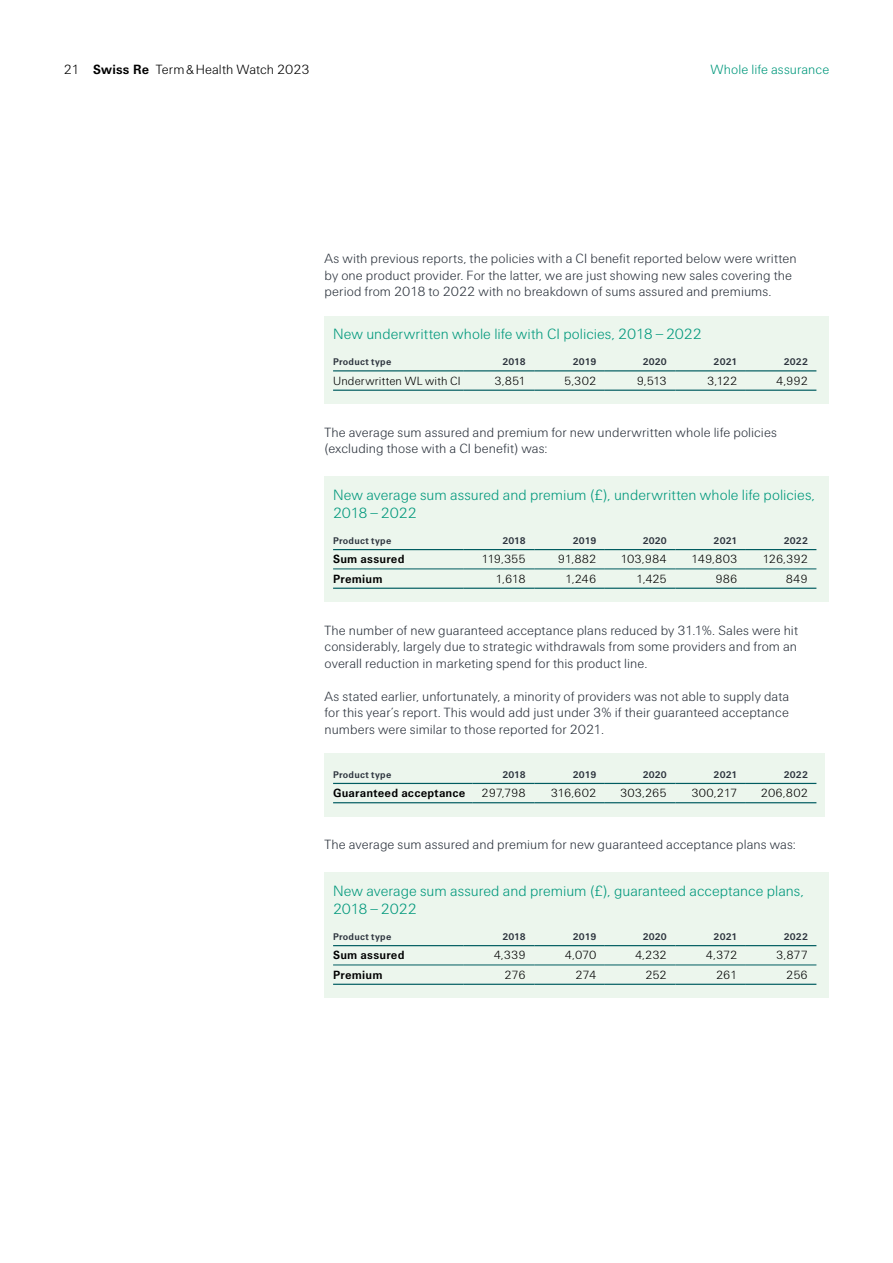
<style>
.page{position:relative;width:893px;height:1263px;background:#fff}
.page>*{position:absolute;margin:0;border:0;box-sizing:border-box;transform-origin:0 0}
.t1{font:300 15px/18px "Swiss Re Sans OT";color:#00987c}
.t2{font:300 13.5px/16.5px "Swiss Re Sans OT";letter-spacing:.005em;color:#2c333d}
.t3{font:300 13.5px "Swiss Re Sans OT";letter-spacing:.005em;color:#000}
.t4{font:300 13.5px "Swiss Re Sans OT";letter-spacing:.005em;color:#00987c}
.t5{font:300 12px "Swiss Re Sans OT";color:#000}
.t6{font:700 12px "Swiss Re Sans OT";letter-spacing:.015em;color:#000}
.t7{font:700 9.75px "Swiss Re Sans OT";letter-spacing:.015em;color:#2c333d}
.s1{font-weight:700}
</style>
<div class="page">
<div style="left:325px;top:316px;width:504px;height:88px;background:#ecf6ed"></div>
<hr style="left:464px;top:370px;width:70px;height:1px;background:#005c60">
<hr style="left:534px;top:370px;width:71px;height:1px;background:#005c60">
<hr style="left:605px;top:370px;width:70px;height:1px;background:#005c60">
<hr style="left:675px;top:370px;width:71px;height:1px;background:#005c60">
<hr style="left:746px;top:370px;width:70px;height:1px;background:#005c60">
<hr style="left:333px;top:370px;width:131px;height:1px;background:#005c60">
<hr style="left:333px;top:390px;width:131px;height:1px;background:#005c60">
<hr style="left:464px;top:390px;width:70px;height:1px;background:#005c60">
<hr style="left:534px;top:390px;width:71px;height:1px;background:#005c60">
<hr style="left:605px;top:390px;width:70px;height:1px;background:#005c60">
<hr style="left:675px;top:390px;width:71px;height:1px;background:#005c60">
<hr style="left:746px;top:390px;width:70px;height:1px;background:#005c60">
<div style="left:325px;top:476px;width:504px;height:126px;background:#ecf6ed"></div>
<hr style="left:333px;top:569px;width:131px;height:1px;background:#005c60">
<hr style="left:464px;top:569px;width:70px;height:1px;background:#005c60">
<hr style="left:534px;top:569px;width:71px;height:1px;background:#005c60">
<hr style="left:605px;top:569px;width:70px;height:1px;background:#005c60">
<hr style="left:675px;top:569px;width:71px;height:1px;background:#005c60">
<hr style="left:746px;top:569px;width:70px;height:1px;background:#005c60">
<hr style="left:464px;top:549px;width:70px;height:1px;background:#005c60">
<hr style="left:534px;top:549px;width:71px;height:1px;background:#005c60">
<hr style="left:605px;top:549px;width:70px;height:1px;background:#005c60">
<hr style="left:675px;top:549px;width:71px;height:1px;background:#005c60">
<hr style="left:746px;top:549px;width:70px;height:1px;background:#005c60">
<hr style="left:333px;top:549px;width:131px;height:1px;background:#005c60">
<hr style="left:333px;top:588px;width:131px;height:1px;background:#005c60">
<hr style="left:464px;top:588px;width:70px;height:1px;background:#005c60">
<hr style="left:534px;top:588px;width:71px;height:1px;background:#005c60">
<hr style="left:605px;top:588px;width:70px;height:1px;background:#005c60">
<hr style="left:675px;top:588px;width:71px;height:1px;background:#005c60">
<hr style="left:746px;top:588px;width:70px;height:1px;background:#005c60">
<div style="left:325px;top:753px;width:500px;height:63px;background:#ecf6ed"></div>
<hr style="left:333px;top:783px;width:139px;height:1px;background:#005c60">
<hr style="left:472px;top:783px;width:62px;height:1px;background:#005c60">
<hr style="left:534px;top:783px;width:71px;height:1px;background:#005c60">
<hr style="left:605px;top:783px;width:70px;height:1px;background:#005c60">
<hr style="left:675px;top:783px;width:71px;height:1px;background:#005c60">
<hr style="left:746px;top:783px;width:70px;height:1px;background:#005c60">
<hr style="left:333px;top:802px;width:139px;height:1px;background:#005c60">
<hr style="left:472px;top:802px;width:62px;height:1px;background:#005c60">
<hr style="left:534px;top:802px;width:71px;height:1px;background:#005c60">
<hr style="left:605px;top:802px;width:70px;height:1px;background:#005c60">
<hr style="left:675px;top:802px;width:71px;height:1px;background:#005c60">
<hr style="left:746px;top:802px;width:70px;height:1px;background:#005c60">
<div style="left:325px;top:872px;width:504px;height:126px;background:#ecf6ed"></div>
<hr style="left:333px;top:965px;width:131px;height:1px;background:#005c60">
<hr style="left:464px;top:965px;width:70px;height:1px;background:#005c60">
<hr style="left:534px;top:965px;width:71px;height:1px;background:#005c60">
<hr style="left:605px;top:965px;width:70px;height:1px;background:#005c60">
<hr style="left:675px;top:965px;width:71px;height:1px;background:#005c60">
<hr style="left:746px;top:965px;width:70px;height:1px;background:#005c60">
<hr style="left:464px;top:945px;width:70px;height:1px;background:#005c60">
<hr style="left:534px;top:945px;width:71px;height:1px;background:#005c60">
<hr style="left:605px;top:945px;width:70px;height:1px;background:#005c60">
<hr style="left:675px;top:945px;width:71px;height:1px;background:#005c60">
<hr style="left:746px;top:945px;width:70px;height:1px;background:#005c60">
<hr style="left:333px;top:945px;width:131px;height:1px;background:#005c60">
<hr style="left:333px;top:984px;width:131px;height:1px;background:#005c60">
<hr style="left:464px;top:984px;width:70px;height:1px;background:#005c60">
<hr style="left:534px;top:984px;width:71px;height:1px;background:#005c60">
<hr style="left:605px;top:984px;width:70px;height:1px;background:#005c60">
<hr style="left:675px;top:984px;width:71px;height:1px;background:#005c60">
<hr style="left:746px;top:984px;width:70px;height:1px;background:#005c60">
<p class="t3" style="left:64px;top:61px;width:247px">21 <span class="s1">Swiss Re</span> Term&amp;Health Watch 2023</p>
<p class="t4" style="left:710px;top:61px;width:120px">Whole life assurance</p>
<p class="t2" style="left:325px;top:251px;width:474px">As with previous reports, the policies with a CI benefit reported below were written by one product provider. For the latter, we are just showing new sales covering the period from 2018 to 2022 with no breakdown of sums assured and premiums.</p>
<p class="t1" style="left:333px;top:325px;width:370px">New underwritten whole life with CI policies, 2018–2022</p>
<p class="t7" style="left:333px;top:356px;width:60px">Product type</p>
<p class="t7" style="left:502px;top:356px;width:25px">2018</p>
<p class="t7" style="left:573px;top:356px;width:25px">2019</p>
<p class="t7" style="left:643px;top:356px;width:26px">2020</p>
<p class="t7" style="left:714px;top:356px;width:25px">2021</p>
<p class="t7" style="left:784px;top:356px;width:26px">2022</p>
<p class="t5" style="left:333px;top:374px;width:129px">Underwritten WL with CI</p>
<p class="t5" style="left:495px;top:374px;width:33px">3,851</p>
<p class="t5" style="left:564px;top:374px;width:34px">5,302</p>
<p class="t5" style="left:637px;top:374px;width:32px">9,513</p>
<p class="t5" style="left:707px;top:374px;width:32px">3,122</p>
<p class="t5" style="left:776px;top:374px;width:33px">4,992</p>
<p class="t2" style="left:325px;top:424px;width:454px">The average sum assured and premium for new underwritten whole life policies (excluding those with a CI benefit) was:</p>
<p class="t1" style="left:333px;top:486px;width:483px">New average sum assured and premium (£), underwritten whole life policies,<br>2018–2022</p>
<p class="t7" style="left:333px;top:535px;width:60px">Product type</p>
<p class="t7" style="left:502px;top:535px;width:25px">2018</p>
<p class="t7" style="left:573px;top:535px;width:25px">2019</p>
<p class="t7" style="left:643px;top:535px;width:26px">2020</p>
<p class="t7" style="left:714px;top:535px;width:25px">2021</p>
<p class="t7" style="left:784px;top:535px;width:26px">2022</p>
<p class="t6" style="left:333px;top:552px;width:73px">Sum assured</p>
<p class="t5" style="left:481px;top:552px;width:46px">119,355</p>
<p class="t5" style="left:558px;top:552px;width:40px">91,882</p>
<p class="t5" style="left:620px;top:552px;width:48px">103,984</p>
<p class="t5" style="left:691px;top:552px;width:48px">149,803</p>
<p class="t5" style="left:762px;top:552px;width:47px">126,392</p>
<p class="t6" style="left:333px;top:571px;width:51px">Premium</p>
<p class="t5" style="left:496px;top:572px;width:32px">1,618</p>
<p class="t5" style="left:565px;top:572px;width:33px">1,246</p>
<p class="t5" style="left:636px;top:572px;width:32px">1,425</p>
<p class="t5" style="left:715px;top:572px;width:23px">986</p>
<p class="t5" style="left:786px;top:572px;width:24px">849</p>
<p class="t2" style="left:325px;top:622px;width:475px;text-align:justify">The number of new guaranteed acceptance plans reduced by 31.1%. Sales were hit considerably, largely due to strategic withdrawals from some providers and from an overall reduction in marketing spend for this product line.</p>
<p class="t2" style="left:325px;top:688px;width:466px;text-align:justify">As stated earlier, unfortunately, a minority of providers was not able to supply data for this year’s report. This would add just under 3% if their guaranteed acceptance numbers were similar to those reported for 2021.</p>
<p class="t7" style="left:333px;top:769px;width:60px">Product type</p>
<p class="t7" style="left:502px;top:769px;width:25px">2018</p>
<p class="t7" style="left:573px;top:769px;width:25px">2019</p>
<p class="t7" style="left:643px;top:769px;width:26px">2020</p>
<p class="t7" style="left:714px;top:769px;width:25px">2021</p>
<p class="t7" style="left:784px;top:769px;width:26px">2022</p>
<p class="t6" style="left:333px;top:786px;width:134px">Guaranteed acceptance</p>
<p class="t5" style="left:482px;top:786px;width:46px">297,798</p>
<p class="t5" style="left:551px;top:786px;width:47px">316,602</p>
<p class="t5" style="left:620px;top:786px;width:48px">303,265</p>
<p class="t5" style="left:691px;top:786px;width:47px">300,217</p>
<p class="t5" style="left:761px;top:786px;width:49px">206,802</p>
<p class="t2" style="left:325px;top:836px;width:473px">The average sum assured and premium for new guaranteed acceptance plans was:</p>
<p class="t1" style="left:333px;top:882px;width:472px">New average sum assured and premium (£), guaranteed acceptance plans,<br>2018–2022</p>
<p class="t7" style="left:333px;top:931px;width:60px">Product type</p>
<p class="t7" style="left:502px;top:931px;width:25px">2018</p>
<p class="t7" style="left:573px;top:931px;width:25px">2019</p>
<p class="t7" style="left:643px;top:931px;width:26px">2020</p>
<p class="t7" style="left:714px;top:931px;width:25px">2021</p>
<p class="t7" style="left:784px;top:931px;width:26px">2022</p>
<p class="t6" style="left:333px;top:948px;width:73px">Sum assured</p>
<p class="t5" style="left:494px;top:948px;width:34px">4,339</p>
<p class="t5" style="left:565px;top:948px;width:33px">4,070</p>
<p class="t5" style="left:635px;top:948px;width:33px">4,232</p>
<p class="t5" style="left:706px;top:948px;width:33px">4,372</p>
<p class="t5" style="left:776px;top:948px;width:33px">3,877</p>
<p class="t6" style="left:333px;top:967px;width:51px">Premium</p>
<p class="t5" style="left:505px;top:968px;width:23px">276</p>
<p class="t5" style="left:576px;top:968px;width:22px">274</p>
<p class="t5" style="left:645px;top:968px;width:23px">252</p>
<p class="t5" style="left:716px;top:968px;width:23px">261</p>
<p class="t5" style="left:786px;top:968px;width:23px">256</p>
</div>
